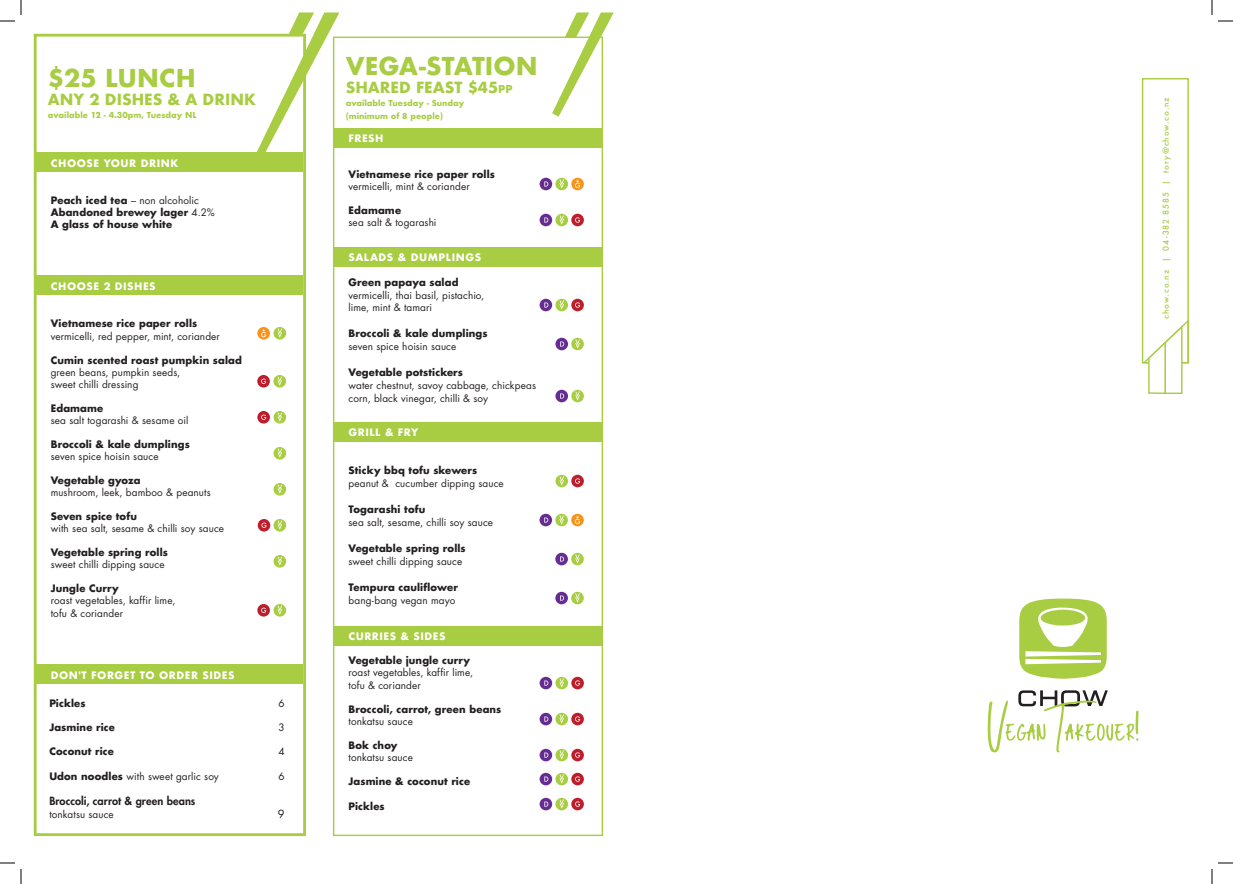
<style>
.page{position:relative;width:1233px;height:884px;background:#fff}
.page>*{position:absolute;margin:0;border:0;box-sizing:border-box;transform-origin:0 0}
.t1{font:700 24px "Futura";color:#a8cc42}
.t2{font:700 15px "Futura";color:#a8cc42}
.Dishes_Back_Page{font:800 11px "Futura LT";letter-spacing:.005em;color:#231f20}
.Dishes_Back_Page-2{font:11px "Futura LT";color:#231f20}
.Dishes_Back_Page-3{font:10px/12px "Futura LT";letter-spacing:.01em;color:#231f20}
.Dishes_Back_Page-4{font:700 10px/13px "Futura LT";letter-spacing:.01em;color:#231f20}
.Section_Title_Back_p{font:700 10px "Futura";letter-spacing:.05em;color:#fff}
.Paragraph_Style_1{font:700 10px "Futura";letter-spacing:.05em;color:#fff}
.t3{font:700 8px "Futura";color:#a8cc42}
.t4{font:500 8px "Futura";letter-spacing:.12em;color:#a8cc42}
.s1{font-weight:700}
.s2{font-weight:400}
.s3{font-size:10.5px}
</style>
<div class="page">
<div style="left:1141px;top:78px;width:47px;height:285px;border:1px solid #a8cc42"></div>
<svg style="left:1019px;top:599px;width:87px;height:80px"></svg>
<svg style="left:1142px;top:317px;width:47px;height:77px"></svg>
<svg style="left:987px;top:690px;width:151px;height:63px"></svg>
<div style="left:37px;top:153px;width:266px;height:19px;background:#a8cc42"></div>
<div style="left:37px;top:276px;width:266px;height:19px;background:#a8cc42"></div>
<div style="left:37px;top:665px;width:266px;height:19px;background:#a8cc42"></div>
<svg style="left:257px;top:327px;width:29px;height:13px"></svg>
<svg style="left:257px;top:375px;width:29px;height:13px"></svg>
<svg style="left:257px;top:411px;width:29px;height:13px"></svg>
<svg style="left:273px;top:447px;width:13px;height:13px"></svg>
<svg style="left:273px;top:483px;width:13px;height:13px"></svg>
<svg style="left:258px;top:519px;width:28px;height:13px"></svg>
<svg style="left:273px;top:555px;width:13px;height:13px"></svg>
<svg style="left:257px;top:604px;width:29px;height:13px"></svg>
<div style="left:34px;top:34px;width:272px;height:802px;border:3px solid #a8cc42"></div>
<svg style="left:229px;top:12px;width:110px;height:155px"></svg>
<div style="left:334px;top:37px;width:268px;height:798px;background:#fff"></div>
<div style="left:334px;top:128px;width:267px;height:20px;background:#a8cc42"></div>
<div style="left:334px;top:247px;width:267px;height:20px;background:#a8cc42"></div>
<div style="left:334px;top:422px;width:267px;height:20px;background:#a8cc42"></div>
<div style="left:334px;top:626px;width:267px;height:20px;background:#a8cc42"></div>
<svg style="left:539px;top:178px;width:45px;height:12px"></svg>
<svg style="left:539px;top:214px;width:45px;height:12px"></svg>
<svg style="left:539px;top:299px;width:45px;height:12px"></svg>
<svg style="left:555px;top:338px;width:29px;height:12px"></svg>
<svg style="left:555px;top:390px;width:29px;height:12px"></svg>
<svg style="left:555px;top:475px;width:29px;height:12px"></svg>
<svg style="left:539px;top:514px;width:45px;height:12px"></svg>
<svg style="left:555px;top:553px;width:29px;height:12px"></svg>
<svg style="left:555px;top:592px;width:29px;height:12px"></svg>
<svg style="left:539px;top:677px;width:45px;height:12px"></svg>
<svg style="left:539px;top:713px;width:45px;height:12px"></svg>
<svg style="left:539px;top:749px;width:45px;height:12px"></svg>
<svg style="left:539px;top:773px;width:45px;height:12px"></svg>
<svg style="left:539px;top:798px;width:45px;height:12px"></svg>
<svg style="left:533px;top:12px;width:81px;height:105px"></svg>
<svg style="left:1218px;top:20px;width:15px;height:2px"></svg>
<svg style="left:1218px;top:862px;width:15px;height:2px"></svg>
<svg style="left:0;top:0;width:22px;height:22px"></svg>
<svg style="left:0;top:862px;width:22px;height:22px"></svg>
<svg style="left:1211px;top:0;width:1px;height:15px"></svg>
<svg style="left:1211px;top:869px;width:1px;height:15px"></svg>
<p class="t1" style="left:48px;top:60px;width:149px">$25 LUNCH</p>
<p class="t2" style="left:48px;top:88px;width:209px">ANY 2 DISHES &amp; A DRINK</p>
<p class="t3" style="left:48px;top:109px;width:150px">available 12 - 4.30pm, Tuesday NL</p>
<p class="Section_Title_Back_p" style="left:51px;top:156px;width:129px">CHOOSE YOUR DRINK</p>
<p class="Dishes_Back_Page-3" style="left:51px;top:194px;width:150px"><span class="s1">Peach iced tea</span> – non alcoholic</p>
<p class="Dishes_Back_Page-4" style="left:51px;top:205px;width:165px">Abandoned brewey lager <span class="s2">4.2%</span></p>
<p class="Dishes_Back_Page-4" style="left:51px;top:217px;width:123px">A glass of house white</p>
<p class="Section_Title_Back_p" style="left:51px;top:279px;width:106px">CHOOSE 2 DISHES</p>
<p class="Dishes_Back_Page-4" style="left:51px;top:316px;width:148px">Vietnamese rice paper rolls</p>
<p class="Dishes_Back_Page-3" style="left:51px;top:330px;width:171px">vermicelli, red pepper, mint, coriander</p>
<p class="Dishes_Back_Page-4" style="left:51px;top:353px;width:193px">Cumin scented roast pumpkin salad</p>
<p class="Dishes_Back_Page-3" style="left:51px;top:366px;width:131px">green beans, pumpkin seeds, sweet chilli dressing</p>
<p class="Dishes_Back_Page-4" style="left:51px;top:401px;width:54px">Edamame</p>
<p class="Dishes_Back_Page-3" style="left:51px;top:414px;width:139px">sea salt togarashi &amp; sesame oil</p>
<p class="Dishes_Back_Page-4" style="left:51px;top:437px;width:140px">Broccoli &amp; kale dumplings</p>
<p class="Dishes_Back_Page-3" style="left:51px;top:450px;width:109px">seven spice hoisin sauce</p>
<p class="Dishes_Back_Page-4" style="left:51px;top:473px;width:91px">Vegetable gyoza</p>
<p class="Dishes_Back_Page-3" style="left:51px;top:486px;width:161px">mushroom, leek, bamboo &amp; peanuts</p>
<p class="Dishes_Back_Page-4" style="left:51px;top:509px;width:88px">Seven spice tofu</p>
<p class="Dishes_Back_Page-3" style="left:51px;top:522px;width:175px">with sea salt, sesame &amp; chilli soy sauce</p>
<p class="Dishes_Back_Page-4" style="left:51px;top:545px;width:119px">Vegetable spring rolls</p>
<p class="Dishes_Back_Page-3" style="left:51px;top:558px;width:115px">sweet chilli dipping sauce</p>
<p class="Dishes_Back_Page-4" style="left:51px;top:581px;width:69px">Jungle Curry</p>
<p class="Dishes_Back_Page-3" style="left:51px;top:594px;width:126px">roast vegetables, kaffir lime,</p>
<p class="Dishes_Back_Page-3" style="left:51px;top:607px;width:74px">tofu &amp; coriander</p>
<p class="Section_Title_Back_p" style="left:51px;top:668px;width:185px">DON'T FORGET TO ORDER SIDES</p>
<p class="Dishes_Back_Page-4" style="left:49px;top:697px;width:38px">Pickles</p>
<p class="Dishes_Back_Page-3" style="left:278px;top:697px;width:8px">6</p>
<p class="Dishes_Back_Page-4" style="left:49px;top:721px;width:67px">Jasmine rice</p>
<p class="Dishes_Back_Page-3" style="left:278px;top:721px;width:8px">3</p>
<p class="Dishes_Back_Page-4" style="left:49px;top:745px;width:66px">Coconut rice</p>
<p class="Dishes_Back_Page-3" style="left:278px;top:745px;width:8px">4</p>
<p class="Dishes_Back_Page-3" style="left:49px;top:770px;width:171px"><span class="s1">Udon noodles</span> with sweet garlic soy</p>
<p class="Dishes_Back_Page-3" style="left:278px;top:770px;width:8px">6</p>
<p class="Dishes_Back_Page" style="left:49px;top:794px;width:148px">Broccoli, carrot &amp; green beans</p>
<p class="Dishes_Back_Page-3" style="left:49px;top:808px;width:66px">tonkatsu sauce</p>
<p class="Dishes_Back_Page-2" style="left:278px;top:807px;width:8px">9</p>
<p class="t1" style="left:346px;top:49px;width:193px">VEGA-STATION</p>
<p class="t2" style="left:346px;top:77px;width:168px">SHARED FEAST $45<span class="s3">pp</span></p>
<p class="t3" style="left:346px;top:97px;width:120px">available Tuesday - Sunday</p>
<p class="t3" style="left:346px;top:110px;width:99px">(minimum of 8 people)</p>
<p class="Paragraph_Style_1" style="left:348px;top:131px;width:37px">FRESH</p>
<p class="Dishes_Back_Page-4" style="left:348px;top:168px;width:148px">Vietnamese rice paper rolls</p>
<p class="Dishes_Back_Page-3" style="left:348px;top:181px;width:123px">vermicelli, mint &amp; coriander</p>
<p class="Dishes_Back_Page-4" style="left:348px;top:204px;width:54px">Edamame</p>
<p class="Dishes_Back_Page-3" style="left:348px;top:217px;width:90px">sea salt &amp; togarashi</p>
<p class="Paragraph_Style_1" style="left:348px;top:250px;width:134px">SALADS &amp; DUMPLINGS</p>
<p class="Dishes_Back_Page-4" style="left:348px;top:276px;width:111px">Green papaya salad</p>
<p class="Dishes_Back_Page-3" style="left:348px;top:290px;width:137px">vermicelli, thai basil, pistachio, lime, mint &amp; tamari</p>
<p class="Dishes_Back_Page-4" style="left:348px;top:327px;width:140px">Broccoli &amp; kale dumplings <span class="s2">seven spice hoisin sauce</span></p>
<p class="Dishes_Back_Page-4" style="left:348px;top:366px;width:116px">Vegetable potstickers</p>
<p class="Dishes_Back_Page-3" style="left:348px;top:379px;width:189px;line-height:13px">water chestnut, savoy cabbage, chickpeas corn, black vinegar, chilli &amp; soy</p>
<p class="Paragraph_Style_1" style="left:348px;top:425px;width:71px">GRILL &amp; FRY</p>
<p class="Dishes_Back_Page-3" style="left:348px;top:464px;width:157px;line-height:13px"><span class="s1">Sticky bbq tofu skewers </span>peanut &amp; cucumber dipping sauce</p>
<p class="Dishes_Back_Page-4" style="left:348px;top:503px;width:78px">Togarashi tofu</p>
<p class="Dishes_Back_Page-3" style="left:348px;top:517px;width:146px">sea salt, sesame, chilli soy sauce</p>
<p class="Dishes_Back_Page-4" style="left:348px;top:542px;width:119px">Vegetable spring rolls</p>
<p class="Dishes_Back_Page-3" style="left:348px;top:556px;width:115px">sweet chilli dipping sauce</p>
<p class="Dishes_Back_Page-4" style="left:348px;top:581px;width:111px">Tempura cauliflower</p>
<p class="Dishes_Back_Page-3" style="left:348px;top:595px;width:108px">bang-bang vegan mayo</p>
<p class="Paragraph_Style_1" style="left:348px;top:629px;width:99px">CURRIES &amp; SIDES</p>
<p class="Dishes_Back_Page-4" style="left:348px;top:654px;width:123px">Vegetable jungle curry</p>
<p class="Dishes_Back_Page-3" style="left:348px;top:667px;width:126px">roast vegetables, kaffir lime,</p>
<p class="Dishes_Back_Page-3" style="left:348px;top:680px;width:74px">tofu &amp; coriander</p>
<p class="Dishes_Back_Page-4" style="left:348px;top:703px;width:154px">Broccoli, carrot, green beans</p>
<p class="Dishes_Back_Page-3" style="left:348px;top:716px;width:66px">tonkatsu sauce</p>
<p class="Dishes_Back_Page-4" style="left:348px;top:739px;width:50px">Bok choy</p>
<p class="Dishes_Back_Page-3" style="left:348px;top:752px;width:66px">tonkatsu sauce</p>
<p class="Dishes_Back_Page-4" style="left:348px;top:775px;width:123px">Jasmine &amp; coconut rice</p>
<p class="Dishes_Back_Page-4" style="left:348px;top:800px;width:38px">Pickles</p>
<p class="t4" style="left:1160px;top:319px;width:223px;rotate:-90deg">chow.co.nz | 04-382 8585 | tory@chow.co.nz</p>
</div>
